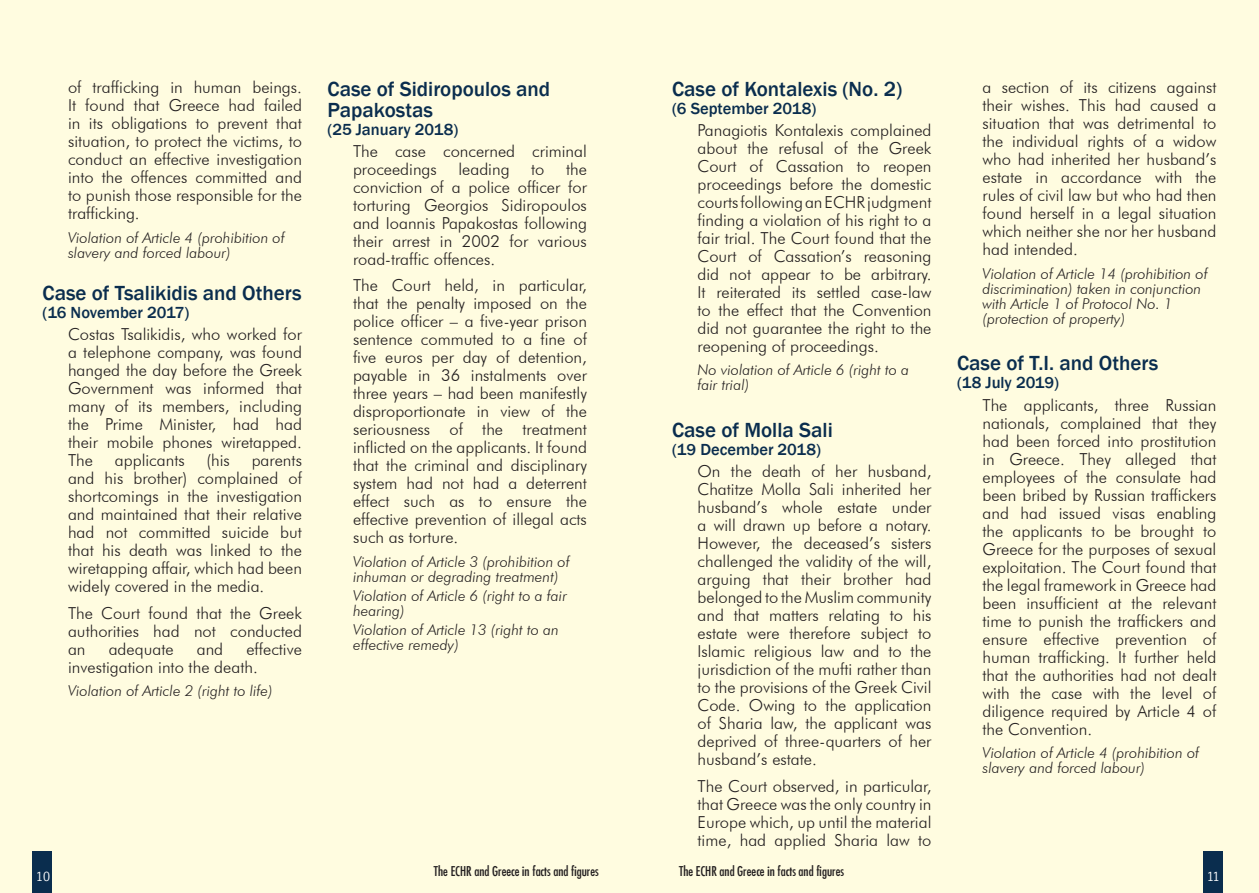
<style>
.page{position:relative;width:1259px;height:893px;background:#fffce0}
.page>*{position:absolute;margin:0;border:0;box-sizing:border-box;transform-origin:0 0}
.Titre_2{font:500 21px/21px "Franklin Gothic";color:#0a2d4e}
.Texte{font:300 16.5px/18px "Futura BT";color:#231f20;text-align:justify}
.Date{font:500 16.5px "Franklin Gothic";color:#0a2d4e}
.Sous_texte_light{font:italic 300 15px/15px "Futura BT";color:#231f20}
.t1{font:condensed 13.2px "Futura";color:#231f20}
.t2{font:12px "Euphemia CAS";color:#fff}
</style>
<div class="page">
<div style="left:1203px;top:852px;width:19px;height:41px;background:#0a2d4e"></div>
<div style="left:32px;top:852px;width:19px;height:41px;background:#0a2d4e"></div>
<p class="Texte" style="left:68px;top:78px;width:235px">of trafficking in human beings.<br>It found that Greece had failed in its obligations to prevent that situation, to protect the victims, to conduct an effective investigation into the offences committed and to punish those responsible for the trafficking.</p>
<p class="Sous_texte_light" style="left:68px;top:230px;width:218px">Violation of Article 4 (prohibition of slavery and forced labour)</p>
<p class="Titre_2" style="left:43px;top:283px;width:260px">Case of Tsalikidis and Others</p>
<p class="Date" style="left:43px;top:302px;width:148px">(16 November 2017)</p>
<p class="Texte" style="left:68px;top:325px;width:235px">Costas Tsalikidis, who worked for a telephone company, was found hanged the day before the Greek Government was informed that many of its members, including the Prime Minister, had had their mobile phones wiretapped.<br>The</p>
<p class="Texte" style="left:115px;top:451px;width:71px">applicants</p>
<p class="Texte" style="left:207px;top:451px;width:25px">(his</p>
<p class="Texte" style="left:68px;top:451px;width:235px;text-indent:184px">parents and his brother) complained of shortcomings in the investigation and maintained that their relative had not committed suicide but that his death was linked to the wiretapping affair, which had been widely covered in the media.</p>
<p class="Texte" style="left:68px;top:604px;width:235px">The Court found that the Greek authorities had not conducted an</p>
<p class="Texte" style="left:68px;top:640px;width:235px;text-indent:178px">effective investigation into the death.</p>
<p class="Sous_texte_light" style="left:68px;top:683px;width:206px">Violation of Article 2 (right to life)</p>
<p class="Texte" style="left:109px;top:640px;width:66px">adequate</p>
<p class="Texte" style="left:197px;top:640px;width:28px">and</p>
<p class="Titre_2" style="left:327px;top:78px;width:224px">Case of Sidiropoulos and<br>Papakostas</p>
<p class="Date" style="left:327px;top:119px;width:132px">(25 January 2018)</p>
<p class="Texte" style="left:353px;top:142px;width:235px">The case concerned criminal proceedings</p>
<p class="Texte" style="left:353px;top:160px;width:235px;text-indent:213px">the conviction of a police officer for torturing Georgios Sidiropoulos and Ioannis Papakostas following their arrest in 2002 for various road-traffic offences.</p>
<p class="Texte" style="left:353px;top:276px;width:235px">The Court held, in particular, that the penalty imposed on the police officer – a five-year prison sentence commuted to a fine of five euros per day of detention, payable in 36 instalments over three years – had been manifestly disproportionate in view of the seriousness of the treatment inflicted on the applicants. It found that the criminal and disciplinary system had not had a deterrent effect such as to ensure the effective prevention of illegal acts such as torture.</p>
<p class="Sous_texte_light" style="left:353px;top:554px;width:218px">Violation of Article 3 (prohibition of inhuman or degrading treatment)</p>
<p class="Sous_texte_light" style="left:353px;top:588px;width:215px">Violation of Article 6 (right to a fair hearing)</p>
<p class="Sous_texte_light" style="left:353px;top:622px;width:207px">Violation of Article 13 (right to an effective remedy)</p>
<p class="Texte" style="left:458px;top:160px;width:53px">leading</p>
<p class="Texte" style="left:531px;top:160px;width:15px">to</p>
<p class="Titre_2" style="left:672px;top:78px;width:232px">Case of Kontalexis (No. 2)</p>
<p class="Date" style="left:672px;top:98px;width:146px">(6 September 2018)</p>
<p class="Texte" style="left:697px;top:121px;width:235px">Panagiotis Kontalexis complained about the refusal of the Greek Court of Cassation to reopen proceedings before the domestic courts following an ECHR judgment finding a violation of his right to a fair trial. The Court found that the Court of Cassation’s reasoning did not appear to be arbitrary.<br>It reiterated its settled case-law to the effect that the Convention did not guarantee the right to the reopening of proceedings.</p>
<p class="Sous_texte_light" style="left:697px;top:362px;width:213px">No violation of Article 6 (right to a fair trial)</p>
<p class="Titre_2" style="left:672px;top:419px;width:162px">Case of Molla Sali</p>
<p class="Date" style="left:672px;top:439px;width:150px">(19 December 2018)</p>
<p class="Texte" style="left:697px;top:462px;width:235px">On the death of her husband, Chatitze Molla Sali inherited her husband’s whole estate under a will drawn up before a notary.<br>However, the deceased’s sisters challenged the validity of the will, arguing that their brother had belonged to the Muslim community and that matters relating to his estate were therefore subject to Islamic religious law and to the jurisdiction of the mufti rather than to the provisions of the Greek Civil Code. Owing to the application of Sharia law, the applicant was deprived of three-quarters of her husband’s estate.</p>
<p class="Texte" style="left:697px;top:777px;width:235px">The Court observed, in particular, that Greece was the only country in Europe which, up until the material time, had applied Sharia law to</p>
<p class="Texte" style="left:982px;top:78px;width:235px">a section of its citizens against their wishes. This had caused a situation that was detrimental to the individual rights of a widow who had inherited her husband’s estate in accordance with the rules of civil law but who had then found herself in a legal situation which neither she nor her husband had intended.</p>
<p class="Sous_texte_light" style="left:982px;top:266px;width:227px">Violation of Article 14 (prohibition of discrimination) taken in conjunction with Article 1 of Protocol No. 1 (protection of property)</p>
<p class="Titre_2" style="left:957px;top:353px;width:203px">Case of T.I. and Others</p>
<p class="Date" style="left:957px;top:373px;width:104px">(18 July 2019)</p>
<p class="Texte" style="left:982px;top:396px;width:235px">The applicants, three Russian nationals, complained that they had been forced into prostitution in Greece. They alleged that employees of the consulate had been bribed by Russian traffickers and had issued visas enabling the applicants to be brought to Greece for the purposes of sexual exploitation. The Court found that the legal framework in Greece had been insufficient at the relevant time to punish the traffickers and ensure effective prevention of human trafficking. It further held that the authorities had not dealt with the case with the level of diligence required by Article 4 of the Convention.</p>
<p class="Sous_texte_light" style="left:982px;top:745px;width:218px">Violation of Article 4 (prohibition of slavery and forced labour)</p>
<p class="t1" style="left:434px;top:863px;width:166px">The ECHR and Greece in facts and figures</p>
<p class="t1" style="left:679px;top:863px;width:166px">The ECHR and Greece in facts and figures</p>
<p class="t2" style="left:36px;top:868px;width:15px">10</p>
<p class="t2" style="left:1207px;top:868px;width:14px">11</p>
</div>
